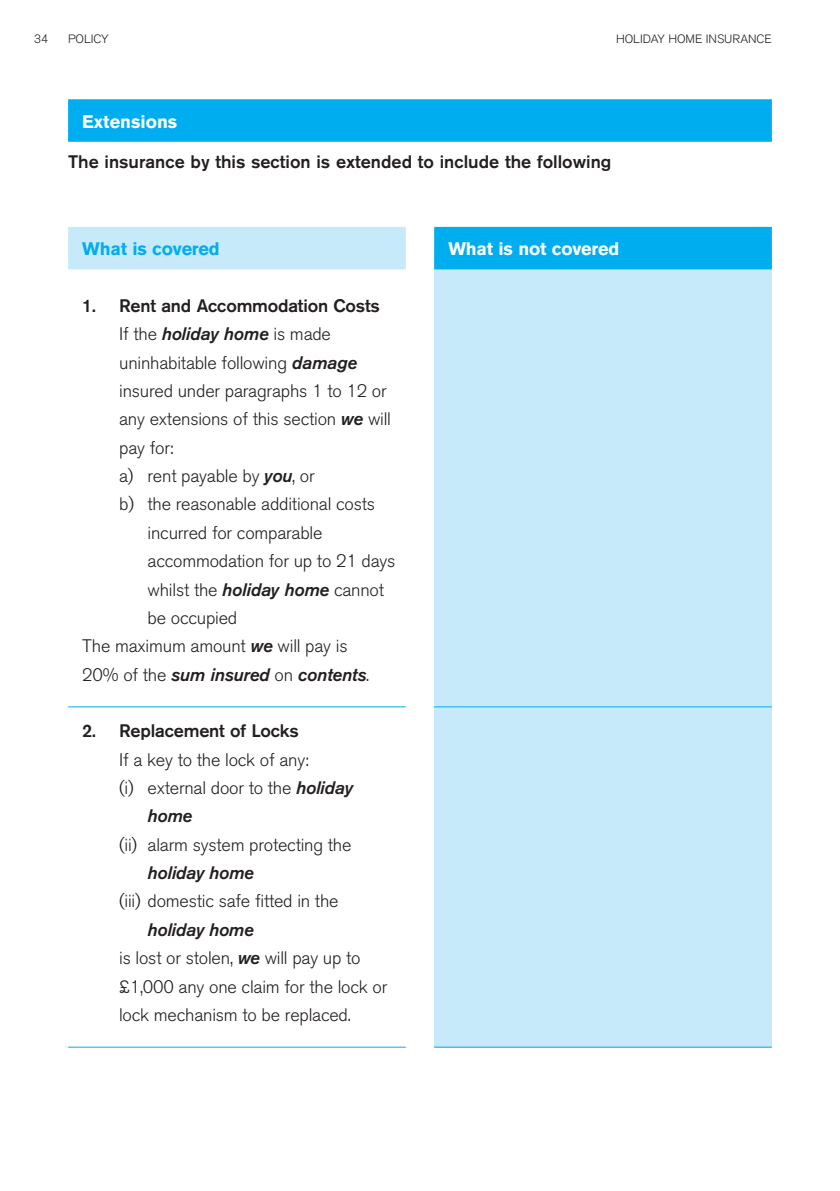
<style>
.page{position:relative;width:840px;height:1191px;background:#fff}
.page>*{position:absolute;margin:0;border:0;box-sizing:border-box;transform-origin:0 0}
.t1{font:300 18px/28.4px "Akzidenz Grotesk BQ";letter-spacing:-.01em;color:#231f20}
.t2{font:500 18px "Akzidenz Grotesk BQ";color:#231f20}
.t3{font:italic 18px "Akzidenz Grotesk BQ Med";letter-spacing:-.01em;color:#231f20}
.t4{font:700 18px "Akzidenz Grotesk BQ";letter-spacing:-.01em;color:#fff}
.t5{font:700 18px "Akzidenz Grotesk BQ";letter-spacing:-.01em;color:#00aeef}
.t6{font:300 12px "Akzidenz Grotesk BQ";color:#231f20}
.s1{font-family:"Akzidenz Grotesk BQ Med";font-weight:400;font-style:italic}
.s2{font-family:"Akzidenz Grotesk BQ";font-weight:300;font-style:normal}
</style>
<div class="page">
<div style="left:434px;top:249px;width:337px;height:798px;background:#c6eafa"></div>
<div style="left:68px;top:227px;width:337px;height:42px;background:#c6eafa"></div>
<hr style="left:68px;top:706px;width:337px;height:1px;background:#00aeef">
<hr style="left:68px;top:1046px;width:337px;height:1px;background:#00aeef">
<div style="left:434px;top:227px;width:337px;height:42px;background:#00aeef"></div>
<hr style="left:434px;top:706px;width:337px;height:1px;background:#00aeef">
<hr style="left:434px;top:1046px;width:337px;height:1px;background:#00aeef">
<div style="left:68px;top:99px;width:703px;height:43px;background:#00aeef"></div>
<p class="t6" style="left:34px;top:34px;width:15px">34</p>
<p class="t6" style="left:68px;top:34px;width:42px">POLICY</p>
<p class="t6" style="left:615px;top:34px;width:157px">HOLIDAY HOME INSURANCE</p>
<p class="t4" style="left:82px;top:115px;width:96px">Extensions</p>
<p class="t2" style="left:68px;top:155px;width:544px">The insurance by this section is extended to include the following</p>
<p class="t5" style="left:82px;top:242px;width:139px">What is covered</p>
<p class="t2" style="left:82px;top:299px;width:299px">1. Rent and Accommodation Costs</p>
<p class="t1" style="left:119px;top:322px;width:213px">If the <span class="s1">holiday home</span> is made</p>
<p class="t1" style="left:119px;top:350px;width:239px">uninhabitable following <span class="s1">damage</span></p>
<p class="t1" style="left:119px;top:378px;width:269px">insured under paragraphs 1 to 12 or</p>
<p class="t1" style="left:119px;top:407px;width:273px">any extensions of this section <span class="s1">we</span> will</p>
<p class="t1" style="left:119px;top:435px;width:56px">pay for:</p>
<p class="t1" style="left:119px;top:464px;width:197px">a) rent payable by <span class="s1">you</span>, or</p>
<p class="t1" style="left:119px;top:492px;width:257px">b) the reasonable additional costs</p>
<p class="t1" style="left:147px;top:520px;width:176px">incurred for comparable</p>
<p class="t1" style="left:147px;top:549px;width:249px">accommodation for up to 21 days</p>
<p class="t1" style="left:147px;top:577px;width:238px">whilst the <span class="s1">holiday home</span> cannot</p>
<p class="t1" style="left:147px;top:605px;width:91px">be occupied</p>
<p class="t1" style="left:82px;top:634px;width:267px">The maximum amount <span class="s1">we</span> will pay is</p>
<p class="t3" style="left:82px;top:668px;width:288px"><span class="s2">20% of the</span> sum insured <span class="s2">on</span> contents<span class="s2">.</span></p>
<p class="t2" style="left:82px;top:724px;width:218px">2. Replacement of Locks</p>
<p class="t1" style="left:119px;top:747px;width:235px">If a key to the lock of any:<br>(i) external door to the <span class="s1">holiday</span></p>
<p class="t3" style="left:147px;top:809px;width:46px">home</p>
<p class="t1" style="left:119px;top:832px;width:234px">(ii) alarm system protecting the</p>
<p class="t3" style="left:147px;top:866px;width:108px">holiday home</p>
<p class="t1" style="left:119px;top:889px;width:221px">(iii) domestic safe fitted in the</p>
<p class="t3" style="left:147px;top:923px;width:108px">holiday home</p>
<p class="t1" style="left:119px;top:945px;width:270px">is lost or stolen, <span class="s1">we</span> will pay up to £1,000 any one claim for the lock or lock mechanism to be replaced.</p>
<p class="t4" style="left:448px;top:242px;width:172px">What is not covered</p>
</div>
